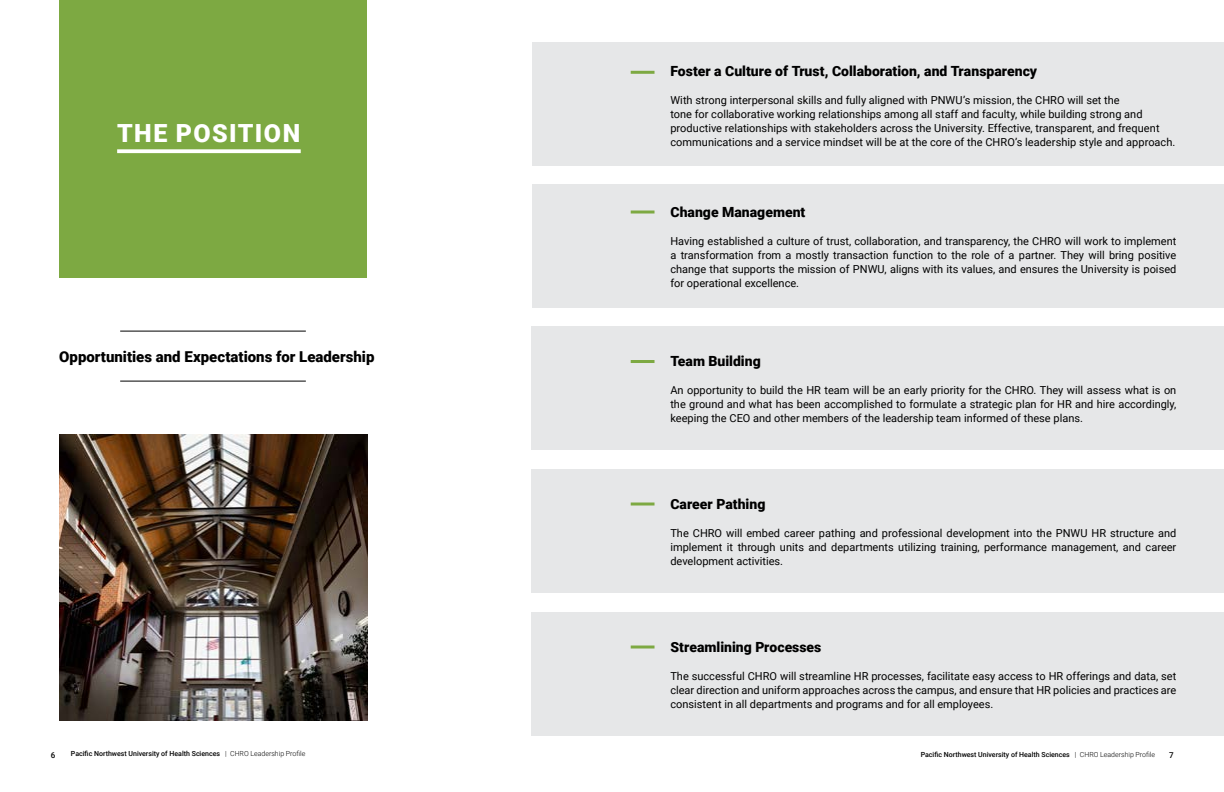
<style>
.page{position:relative;width:1224px;height:792px;background:#fff}
.page>*{position:absolute;margin:0;border:0;box-sizing:border-box;transform-origin:0 0}
.t1{font:900 25px "Roboto";letter-spacing:.055em;color:#fff}
.t2{font:900 15px "Roboto";color:#000}
.t3{font:900 14px "Roboto";color:#000}
.t4{font:11px/14px "Roboto";color:#000;text-align:justify}
.t5{font:500 8px "Roboto";color:#000}
.t6{font:500 7px "Roboto";color:#000}
.s1{font-weight:300}
</style>
<div class="page">
<div style="left:59px;top:0;width:308px;height:278px;background:#7da942"></div>
<div style="left:533px;top:42px;width:691px;height:124px;background:#e6e7e8"></div>
<div style="left:533px;top:184px;width:691px;height:124px;background:#e6e7e8"></div>
<div style="left:531px;top:326px;width:693px;height:124px;background:#e6e7e8"></div>
<div style="left:531px;top:469px;width:693px;height:124px;background:#e6e7e8"></div>
<div style="left:531px;top:612px;width:693px;height:124px;background:#e6e7e8"></div>
<hr style="left:631px;top:360px;width:24px;height:3px;background:#7da942">
<hr style="left:631px;top:211px;width:24px;height:3px;background:#7da942">
<hr style="left:631px;top:71px;width:24px;height:3px;background:#7da942">
<hr style="left:631px;top:503px;width:24px;height:3px;background:#7da942">
<hr style="left:631px;top:646px;width:24px;height:3px;background:#7da942">
<img style="left:60px;top:434px;width:307px;height:286px">
<hr style="left:120px;top:331px;width:186px;height:1px;background:#000">
<hr style="left:120px;top:381px;width:186px;height:1px;background:#000">
<svg style="left:117px;top:149px;width:184px;height:4px"></svg>
<h1 class="t1" style="left:117px;top:116px;width:185px">THE POSITION</h1>
<h2 class="t2" style="left:59px;top:346px;width:317px">Opportunities and Expectations for Leadership</h2>
<p class="t3" style="left:670px;top:61px;width:368px">Foster a Culture of Trust, Collaboration, and Transparency</p>
<p class="t4" style="left:670px;top:93px;width:507px;text-align:left">With strong interpersonal skills and fully aligned with PNWU’s mission, the CHRO will set the<br>tone for collaborative working relationships among all staff and faculty, while building strong and productive relationships with stakeholders across the University. Effective, transparent, and frequent communications and a service mindset will be at the core of the CHRO’s leadership style and approach.</p>
<p class="t3" style="left:670px;top:202px;width:137px">Change Management</p>
<p class="t4" style="left:670px;top:233px;width:507px">Having established a culture of trust, collaboration, and transparency, the CHRO will work to implement a transformation from a mostly transaction function to the role of a partner. They will bring positive change that supports the mission of PNWU, aligns with its values, and ensures the University is poised for operational excellence.</p>
<p class="t3" style="left:670px;top:351px;width:92px">Team Building</p>
<p class="t4" style="left:670px;top:383px;width:507px">An opportunity to build the HR team will be an early priority for the CHRO. They will assess what is on the ground and what has been accomplished to formulate a strategic plan for HR and hire accordingly, keeping the CEO and other members of the leadership team informed of these plans.</p>
<p class="t3" style="left:670px;top:494px;width:97px">Career Pathing</p>
<p class="t4" style="left:670px;top:525px;width:507px">The CHRO will embed career pathing and professional development into the PNWU HR structure and implement it through units and departments utilizing training, performance management, and career development activities.</p>
<p class="t3" style="left:670px;top:637px;width:152px">Streamlining Processes</p>
<p class="t4" style="left:670px;top:668px;width:507px">The successful CHRO will streamline HR processes, facilitate easy access to HR offerings and data, set clear direction and uniform approaches across the campus, and ensure that HR policies and practices are consistent in all departments and programs and for all employees.</p>
<p class="t5" style="left:51px;top:750px;width:6px">6</p>
<p class="t6" style="left:71px;top:749px;width:236px">Pacific Northwest University of Health Sciences <span class="s1">| CHRO Leadership Profile</span></p>
<p class="t6" style="left:921px;top:750px;width:236px">Pacific Northwest University of Health Sciences <span class="s1">| CHRO Leadership Profile</span></p>
<p class="t5" style="left:1169px;top:750px;width:6px">7</p>
</div>
